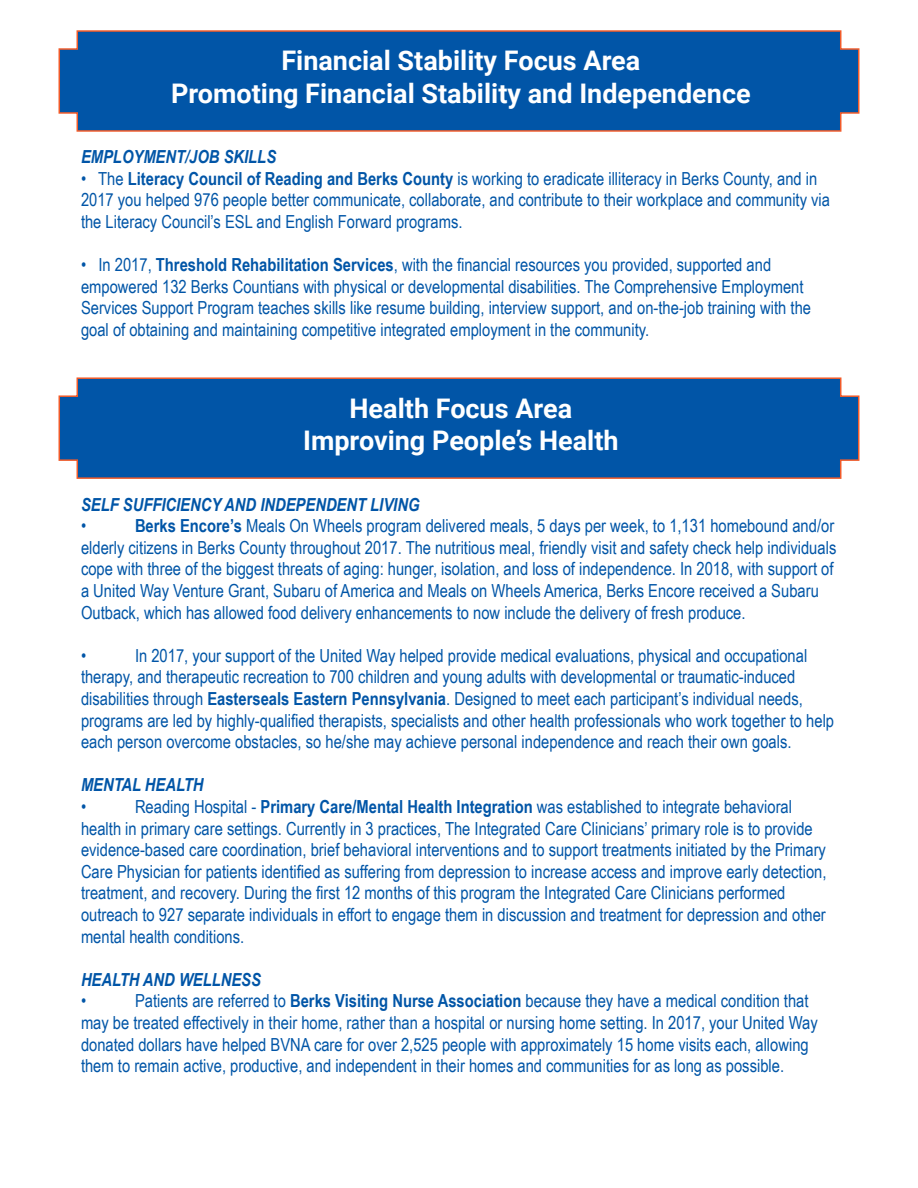
<style>
.page{position:relative;width:918px;height:1188px;background:#fff}
.page>*{position:absolute;margin:0;border:0;box-sizing:border-box;transform-origin:0 0}
.t1{font:700 27px "Roboto";color:#fff}
.t2{font:18px/21.6px "Arial Narrow";color:#0155a7}
.t3{font:italic 700 18px "Arial Narrow";color:#0155a7}
.s1{font-weight:700}
</style>
<div class="page">
<div style="left:58px;top:30px;width:802px;height:102px;background:#0155a7"></div>
<div style="left:58px;top:377px;width:802px;height:102px;background:#0155a7"></div>
<p class="t1" style="left:281px;top:42px;width:360px">Financial Stability Focus Area</p>
<p class="t1" style="left:171px;top:74px;width:581px">Promoting Financial Stability and Independence</p>
<p class="t3" style="left:81px;top:143px;width:197px">EMPLOYMENT/JOB SKILLS</p>
<p class="t2" style="left:81px;top:167px;width:751px">• The <span class="s1">Literacy Council of Reading and Berks County</span> is working to eradicate illiteracy in Berks County, and in<br>2017 you helped 976 people better communicate, collaborate, and contribute to their workplace and community via the Literacy Council’s ESL and English Forward programs.</p>
<p class="t2" style="left:81px;top:253px;width:732px">• In 2017, <span class="s1">Threshold Rehabilitation Services</span>, with the financial resources you provided, supported and empowered 132 Berks Countians with physical or developmental disabilities. The Comprehensive Employment Services Support Program teaches skills like resume building, interview support, and on-the-job training with the goal of obtaining and maintaining competitive integrated employment in the community.</p>
<p class="t1" style="left:350px;top:389px;width:224px">Health Focus Area</p>
<p class="t1" style="left:303px;top:421px;width:317px">Improving People’s Health</p>
<p class="t3" style="left:81px;top:491px;width:340px">SELF SUFFICIENCY AND INDEPENDENT LIVING</p>
<p class="t2" style="left:81px;top:514px;width:7px">•</p>
<p class="t2" style="left:81px;top:514px;width:757px;text-indent:54px"><span class="s1">Berks Encore’s</span> Meals On Wheels program delivered meals, 5 days per week, to 1,131 homebound and/or elderly citizens in Berks County throughout 2017. The nutritious meal, friendly visit and safety check help individuals cope with three of the biggest threats of aging: hunger, isolation, and loss of independence. In 2018, with support of a United Way Venture Grant, Subaru of America and Meals on Wheels America, Berks Encore received a Subaru Outback, which has allowed food delivery enhancements to now include the delivery of fresh produce.</p>
<p class="t2" style="left:81px;top:644px;width:7px">•</p>
<p class="t2" style="left:81px;top:644px;width:755px;text-indent:54px">In 2017, your support of the United Way helped provide medical evaluations, physical and occupational therapy, and therapeutic recreation to 700 children and young adults with developmental or traumatic-induced disabilities through <span class="s1">Easterseals Eastern Pennsylvania</span>. Designed to meet each participant’s individual needs, programs are led by highly-qualified therapists, specialists and other health professionals who work together to help each person overcome obstacles, so he/she may achieve personal independence and reach their own goals.</p>
<p class="t3" style="left:81px;top:771px;width:124px">MENTAL HEALTH</p>
<p class="t2" style="left:81px;top:795px;width:7px">•</p>
<p class="t2" style="left:81px;top:795px;width:747px;text-indent:54px">Reading Hospital - <span class="s1">Primary Care/Mental Health Integration</span> was established to integrate behavioral health in primary care settings. Currently in 3 practices, The Integrated Care Clinicians’ primary role is to provide evidence-based care coordination, brief behavioral interventions and to support treatments initiated by the Primary Care Physician for patients identified as suffering from depression to increase access and improve early detection, treatment, and recovery. During the first 12 months of this program the Integrated Care Clinicians performed outreach to 927 separate individuals in effort to engage them in discussion and treatment for depression and other mental health conditions.</p>
<p class="t3" style="left:81px;top:966px;width:182px">HEALTH AND WELLNESS</p>
<p class="t2" style="left:81px;top:989px;width:7px">•</p>
<p class="t2" style="left:81px;top:989px;width:738px;text-indent:54px">Patients are referred to <span class="s1">Berks Visiting Nurse Association</span> because they have a medical condition that may be treated effectively in their home, rather than a hospital or nursing home setting. In 2017, your United Way donated dollars have helped BVNA care for over 2,525 people with approximately 15 home visits each, allowing them to remain active, productive, and independent in their homes and communities for as long as possible.</p>
</div>
